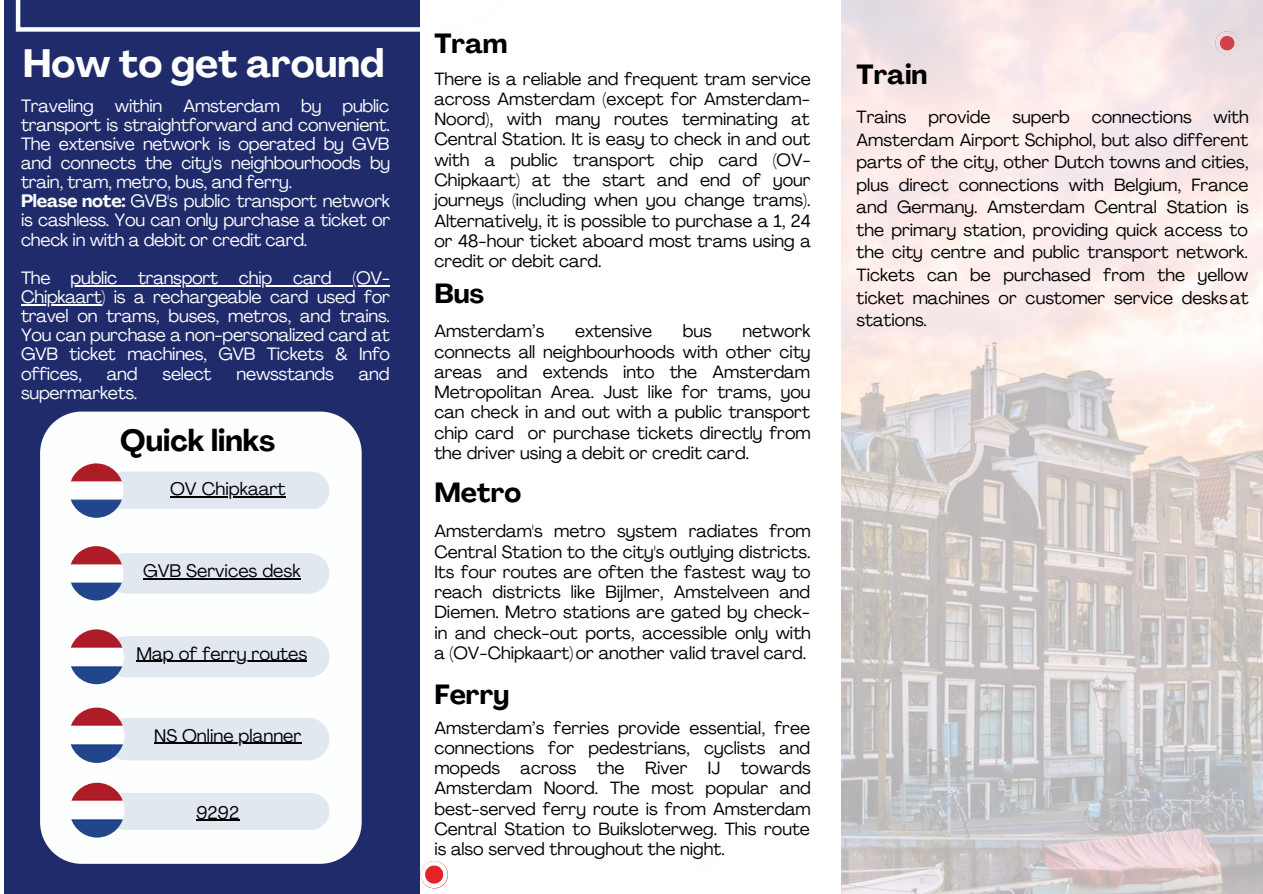
<style>
.page{position:relative;width:1263px;height:894px;background:#fff}
.page>*{position:absolute;margin:0;border:0;box-sizing:border-box;transform-origin:0 0}
.t1{font:700 39px "Agrandir";color:#fdfefe}
.t2{font:700 30px "Agrandir";color:#000}
.t3{font:700 27.3px "Agrandir";color:#000}
.t4{font:18px "Agrandir";color:#000}
.t5{font:17.7px/19px "Agrandir";letter-spacing:-.015em;color:#fdfefe;text-align:justify}
.t6{font:17.55px/20.2px "Agrandir";color:#000;text-align:justify}
.s1{font-weight:700}
</style>
<div class="page">
<div style="left:4px;top:0;width:416px;height:893px;background:#202b6b"></div>
<div style="left:40px;top:411px;width:321px;height:452px;background:#fdfefe"></div>
<div style="left:106px;top:471px;width:223px;height:38px;background:#e2e8ef;border-radius:19px"></div>
<img style="left:69px;top:463px;width:54px;height:54px;border-radius:50%">
<svg style="left:16px;top:0;width:404px;height:32px"></svg>
<svg style="left:421px;top:861px;width:27px;height:26px"></svg>
<img style="left:841px;top:0;width:422px;height:893px">
<div style="left:115px;top:553px;width:214px;height:40px;background:#e2e8ef"></div>
<div style="left:106px;top:717px;width:223px;height:43px;background:#e2e8ef;border-radius:21px"></div>
<div style="left:117px;top:792px;width:212px;height:37px;background:#e2e8ef"></div>
<div style="left:115px;top:636px;width:214px;height:41px;background:#e2e8ef"></div>
<img style="left:69px;top:546px;width:54px;height:54px;border-radius:50%">
<img style="left:69px;top:629px;width:55px;height:55px;border-radius:50%">
<img style="left:69px;top:707px;width:55px;height:55px;border-radius:50%">
<img style="left:70px;top:782px;width:54px;height:55px;border-radius:50%">
<hr style="left:71px;top:285px;width:319px;height:1px;background:#fdfefe">
<hr style="left:21px;top:304px;width:80px;height:1px;background:#fdfefe">
<hr style="left:170px;top:496px;width:116px;height:1px;background:#000">
<hr style="left:143px;top:578px;width:158px;height:1px;background:#000">
<hr style="left:137px;top:660px;width:170px;height:1px;background:#000">
<hr style="left:154px;top:742px;width:148px;height:1px;background:#000">
<hr style="left:196px;top:819px;width:43px;height:1px;background:#000">
<p class="t1" style="left:23px;top:48px;width:363px">How to get around</p>
<p class="t5" style="left:21px;top:98px;width:371px">Traveling within Amsterdam by public transport is straightforward and convenient.<br>The extensive network is operated by GVB and connects the city's neighbourhoods by train, tram, metro, bus, and ferry.</p>
<p class="t5" style="left:21px;top:193px;width:371px"><span class="s1">Please note:</span> GVB's public transport network is cashless. You can only purchase a ticket or check in with a debit or credit card.</p>
<p class="t5" style="left:21px;top:270px;width:371px">The public transport chip card (OV-Chipkaart) is a rechargeable card used for travel on trams, buses, metros, and trains.<br>You can purchase a non-personalized card at GVB ticket machines, GVB Tickets &amp; Info offices,</p>
<p class="t5" style="left:107px;top:365px;width:32px">and</p>
<p class="t5" style="left:163px;top:365px;width:50px">select</p>
<p class="t5" style="left:237px;top:365px;width:99px">newsstands</p>
<p class="t5" style="left:359px;top:365px;width:32px">and</p>
<p class="t5" style="left:21px;top:384px;width:118px">supermarkets.</p>
<p class="t2" style="left:120px;top:429px;width:157px">Quick links</p>
<p class="t4" style="left:170px;top:481px;width:117px">OV Chipkaart</p>
<p class="t4" style="left:143px;top:563px;width:159px">GVB Services desk</p>
<p class="t4" style="left:137px;top:646px;width:172px">Map of ferry routes</p>
<p class="t4" style="left:154px;top:728px;width:149px">NS Online planner</p>
<p class="t4" style="left:196px;top:805px;width:45px">9292</p>
<p class="t3" style="left:434px;top:33px;width:74px">Tram</p>
<p class="t6" style="left:434px;top:70px;width:378px">There is a reliable and frequent tram service across Amsterdam (except for Amsterdam-Noord), with many routes terminating at Central Station. It is easy to check in and out with a public transport chip card (OV-Chipkaart) at the start and end of your journeys (including when you change trams).<br>Alternatively, it is possible to purchase a 1, 24 or 48-hour ticket aboard most trams using a credit or debit card.</p>
<p class="t3" style="left:434px;top:282px;width:51px">Bus</p>
<p class="t6" style="left:434px;top:323px;width:378px;text-indent:308px">network connects all neighbourhoods with other city areas and extends into the Amsterdam Metropolitan Area. Just like for trams, you can check in and out with a public transport chip card or purchase tickets directly from the driver using a debit or credit card.</p>
<p class="t6" style="left:434px;top:323px;width:112px">Amsterdam’s</p>
<p class="t6" style="left:575px;top:323px;width:79px">extensive</p>
<p class="t6" style="left:683px;top:323px;width:30px">bus</p>
<p class="t3" style="left:434px;top:481px;width:89px">Metro</p>
<p class="t6" style="left:434px;top:522px;width:378px">Amsterdam's metro system radiates from Central Station to the city's outlying districts.<br>Its four routes are often the fastest way to reach districts like Bijlmer, Amstelveen and Diemen. Metro stations are gated by check&shy;in and check-out ports, accessible only with a (OV-Chipkaart)or another valid travel card.</p>
<p class="t3" style="left:434px;top:683px;width:77px">Ferry</p>
<p class="t6" style="left:434px;top:718px;width:378px">Amsterdam’s ferries provide essential, free connections for pedestrians, cyclists and mopeds across the River IJ towards Amsterdam Noord. The most popular and best-served ferry route is from Amsterdam Central Station to Buiksloterweg. This route is also served throughout the night.</p>
<p class="t3" style="left:857px;top:63px;width:72px">Train</p>
<p class="t6" style="left:857px;top:108px;width:394px;line-height:22.5px;text-indent:357px">with Amsterdam Airport Schiphol, but also different parts of the city, other Dutch towns and cities, plus direct connections with Belgium, France and Germany. Amsterdam Central Station is the primary station, providing quick access to the city centre and public transport network.<br>Tickets can be purchased from the yellow ticket machines or customer service desksat stations.</p>
<p class="t6" style="left:857px;top:109px;width:51px">Trains</p>
<p class="t6" style="left:928px;top:109px;width:64px">provide</p>
<p class="t6" style="left:1012px;top:109px;width:59px">superb</p>
<p class="t6" style="left:1092px;top:109px;width:101px">connections</p>
</div>
